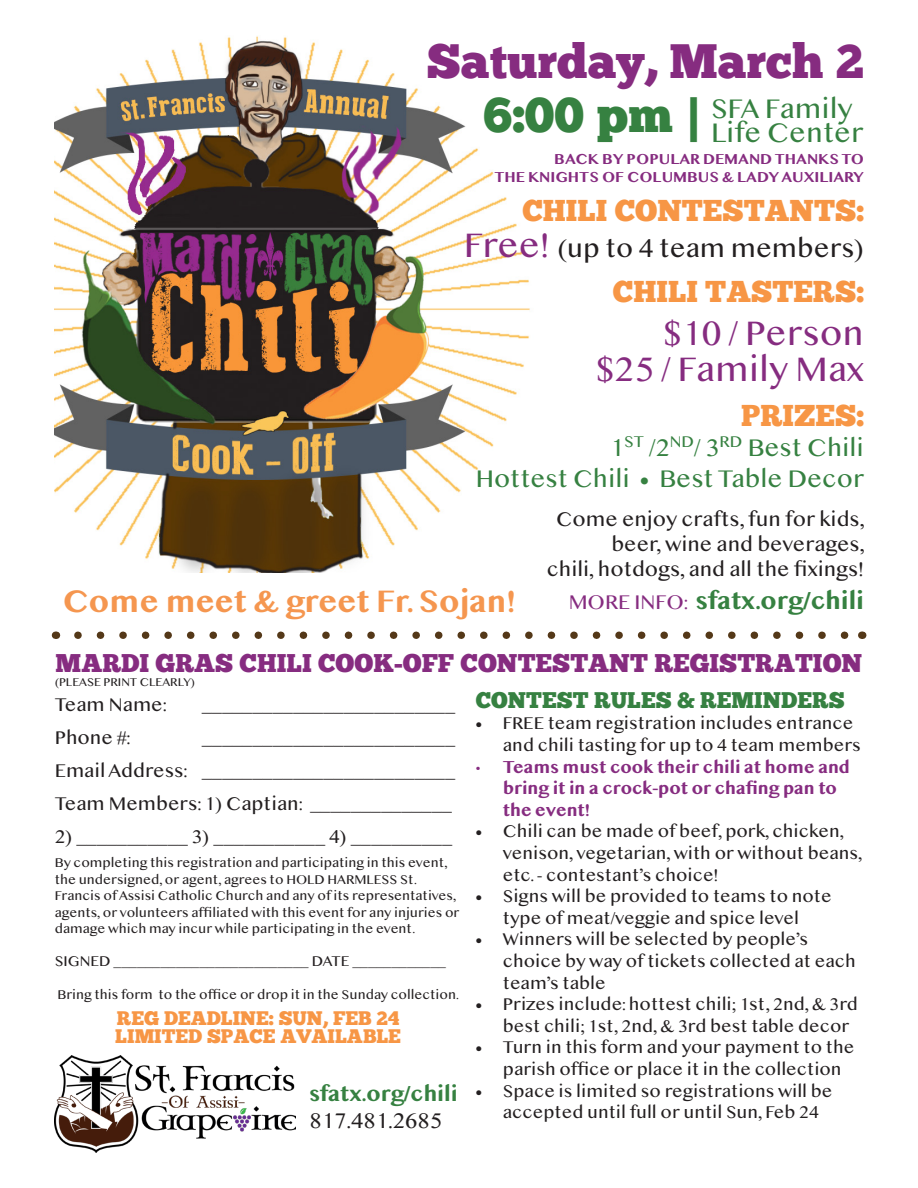
<style>
.page{position:relative;width:918px;height:1188px;background:#fff}
.page>*{position:absolute;margin:0;border:0;box-sizing:border-box;transform-origin:0 0}
.t1{font:49.5px "Chunk Five";color:#368141}
.t2{font:48px "Chunk Five";color:#862c80}
.t3{font:36px "Malayalam MN";color:#862c80}
.t4{font:700 32.25px "Malayalam MN";color:#f5964f}
.t5{font:30px "Chunk Five";color:#f79645}
.t6{font:28.5px "Malayalam MN";color:#368141}
.t7{font:27px "Malayalam MN";color:#231f20}
.t8{font:25.5px/30.6px "Malayalam MN";color:#368141;text-align:right}
.t9{font:25.5px "Chunk Five";color:#862c80}
.t10{font:700 25.5px "Malayalam MN";color:#368141}
.t11{font:22.5px "Chunk Five";color:#368141}
.t12{font:700 22.5px "Malayalam MN";color:#368141}
.t13{font:22.5px "Malayalam MN";color:#231f20}
.t14{font:21px "Malayalam MN";color:#231f20}
.t15{font:19.5px "Malayalam MN";color:#231f20}
.t16{font:19.5px "Chunk Five";color:#f79645}
.t17{font:18px/21.6px "Malayalam MN";color:#231f20}
.t18{font:700 18px/21.6px "Malayalam MN";color:#862c80}
.t19{font:700 15px "Malayalam MN";color:#862c80}
.t20{font:15px "Malayalam MN";color:#231f20}
.t21{font:13.5px/16.5px "Malayalam MN";color:#231f20}
.t22{font:12px "Malayalam MN";color:#231f20}
.s1{font-size:36px;color:#862c80}
.s2{font-weight:400;font-size:21px;color:#862c80}
</style>
<div class="page">
<img style="left:54px;top:36px;width:476px;height:537px">
<svg style="left:78px;top:632px;width:771px;height:7px"></svg>
<img style="left:54px;top:1055px;width:242px;height:97px">
<p class="t2" style="left:427px;top:39px;width:439px">Saturday, March 2</p>
<p class="t1" style="left:484px;top:92px;width:220px">6:00 pm |</p>
<p class="t19" style="left:554px;top:151px;width:311px">BACK BY POPULAR DEMAND THANKS TO</p>
<p class="t19" style="left:495px;top:169px;width:371px">THE KNIGHTS OF COLUMBUS &amp; LADY AUXILIARY</p>
<p class="t5" style="left:522px;top:196px;width:343px">CHILI CONTESTANTS:</p>
<p class="t7" style="left:464px;top:235px;width:402px"><span class="s1">Free!</span> (up to 4 team members)</p>
<p class="t5" style="left:613px;top:277px;width:253px">CHILI TASTERS:</p>
<p class="t3" style="left:664px;top:315px;width:202px">$10 / Person</p>
<p class="t3" style="left:596px;top:351px;width:269px">$25 / Family Max</p>
<p class="t5" style="left:741px;top:401px;width:124px">PRIZES:</p>
<p class="t8" style="left:476px;top:436px;width:390px">1<sup>ST</sup> /2<sup>ND</sup>/ 3<sup>RD</sup> Best Chili<br>Hottest Chili • Best Table Decor</p>
<p class="t14" style="left:556px;top:509px;width:310px">Come enjoy crafts, fun for kids,</p>
<p class="t14" style="left:611px;top:534px;width:255px">beer, wine and beverages,</p>
<p class="t14" style="left:547px;top:559px;width:319px">chili, hotdogs, and all the fixings!</p>
<p class="t10" style="left:569px;top:589px;width:297px"><span class="s2">MORE INFO:</span> sfatx.org/chili</p>
<p class="t6" style="left:711px;top:95px;width:143px">SFA Family</p>
<p class="t6" style="left:711px;top:119px;width:154px">Life Center</p>
<p class="t4" style="left:62px;top:586px;width:454px">Come meet &amp; greet Fr. Sojan!</p>
<p class="t9" style="left:56px;top:651px;width:808px">MARDI GRAS CHILI COOK-OFF CONTESTANT REGISTRATION</p>
<p class="t22" style="left:55px;top:677px;width:142px">(PLEASE PRINT CLEARLY)</p>
<p class="t15" style="left:55px;top:696px;width:114px">Team Name:</p>
<p class="t15" style="left:202px;top:696px;width:255px">_________________________</p>
<p class="t15" style="left:55px;top:729px;width:77px">Phone #:</p>
<p class="t15" style="left:202px;top:729px;width:255px">_________________________</p>
<p class="t15" style="left:55px;top:762px;width:402px">Email Address: _________________________</p>
<p class="t15" style="left:55px;top:795px;width:399px">Team Members: 1) Captian: ______________</p>
<p class="t15" style="left:55px;top:828px;width:399px">2) ___________ 3) ___________ 4) __________</p>
<p class="t21" style="left:55px;top:856px;width:406px">By completing this registration and participating in this event, the undersigned, or agent, agrees to HOLD HARMLESS St.<br>Francis of Assisi Catholic Church and any of its representatives, agents, or volunteers affiliated with this event for any injuries or damage which may incur while participating in the event.</p>
<p class="t20" style="left:55px;top:954px;width:393px">SIGNED _________________________ DATE ____________</p>
<p class="t21" style="left:57px;top:988px;width:403px">Bring this form to the office or drop it in the Sunday collection.</p>
<p class="t16" style="left:117px;top:1009px;width:284px">REG DEADLINE: SUN, FEB 24</p>
<p class="t16" style="left:115px;top:1027px;width:287px">LIMITED SPACE AVAILABLE</p>
<p class="t12" style="left:309px;top:1082px;width:150px">sfatx.org/chili</p>
<p class="t13" style="left:309px;top:1109px;width:134px">817.481.2685</p>
<p class="t11" style="left:476px;top:689px;width:370px">CONTEST RULES &amp; REMINDERS</p>
<p class="t17" style="left:503px;top:715px;width:360px;text-indent:-27px">• FREE team registration includes entrance and chili tasting for up to 4 team members</p>
<p class="t18" style="left:503px;top:758px;width:349px;text-indent:-27px">• Teams must cook their chili at home and bring it in a crock-pot or chafing pan to the event!</p>
<p class="t17" style="left:503px;top:823px;width:361px;text-indent:-27px">• Chili can be made of beef, pork, chicken, venison, vegetarian, with or without beans, etc. - contestant’s choice!</p>
<p class="t17" style="left:476px;top:887px;width:357px;text-align:center">• Signs will be provided to teams to note type of meat/veggie and spice level</p>
<p class="t17" style="left:503px;top:931px;width:354px;text-indent:-27px">• Winners will be selected by people’s choice by way of tickets collected at each team’s table</p>
<p class="t17" style="left:503px;top:995px;width:357px;text-indent:-27px">• Prizes include: hottest chili; 1st, 2nd, &amp; 3rd best chili; 1st, 2nd, &amp; 3rd best table decor</p>
<p class="t17" style="left:503px;top:1039px;width:353px;text-indent:-27px">• Turn in this form and your payment to the parish office or place it in the collection</p>
<p class="t17" style="left:503px;top:1082px;width:331px;text-indent:-27px">• Space is limited so registrations will be accepted until full or until Sun, Feb 24</p>
</div>
